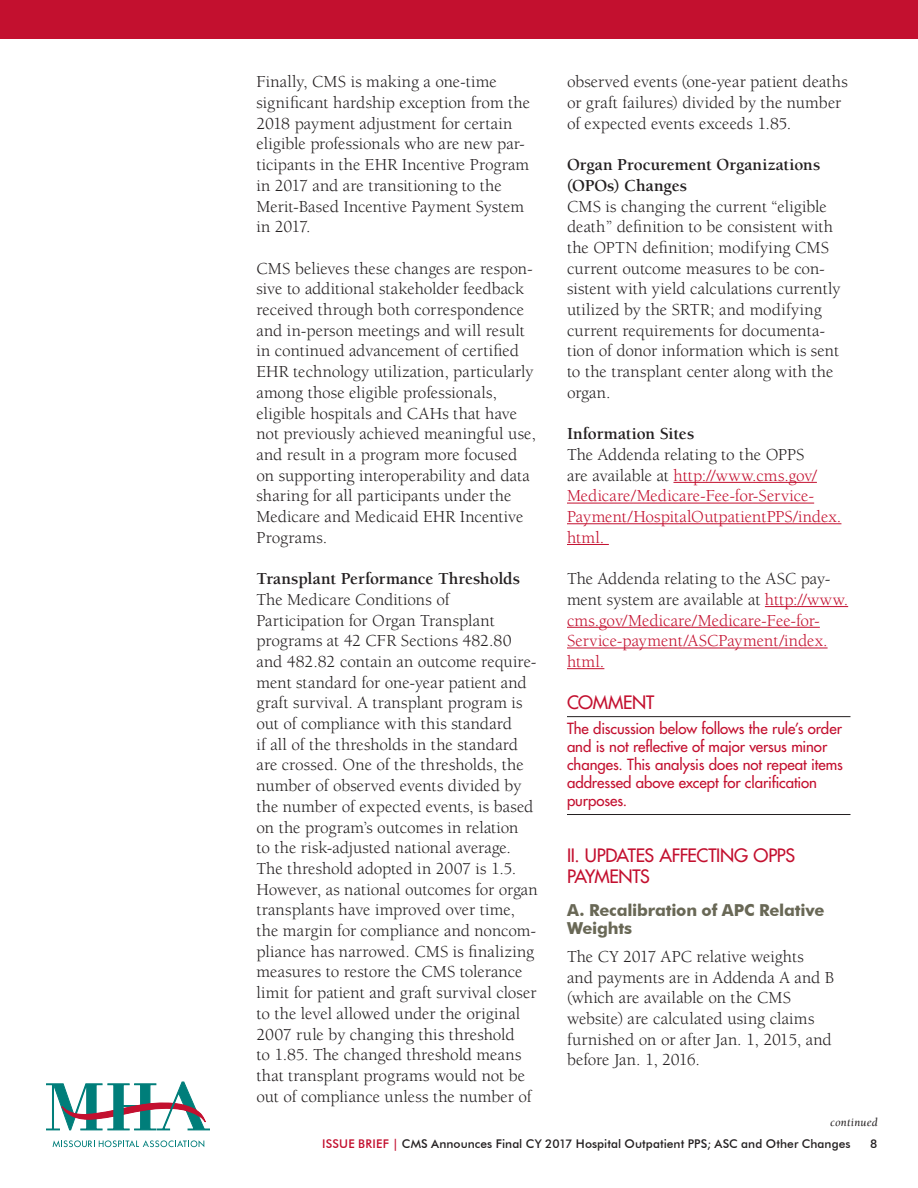
<style>
.page{position:relative;width:918px;height:1188px;background:#fff}
.page>*{position:absolute;margin:0;border:0;box-sizing:border-box;transform-origin:0 0}
.Subhead{font:18px/21.6px "Futura";letter-spacing:-.02em;color:#c3102f}
.Body{font:17.25px/20.7px "Berkeley";color:#231f20}
.Body-2{font:17.25px/20.7px "Berkeley";color:#c3102f}
.Subhead_3{font:700 17.25px/20.7px "Berkeley";letter-spacing:-.005em;color:#231f20}
.Subhead_2{font:700 16.5px/18.8px "Futura BT";letter-spacing:-.01em;color:#696856}
.Comment_Text{font:15px/18px "Futura";letter-spacing:-.005em;color:#c3102f}
.t1{font:500 12px "Futura BT";letter-spacing:.005em;color:#231f20}
.Footnote{font:italic 12px "Berkeley";letter-spacing:.015em;color:#231f20}
.s1{color:#231f20}
.s2{color:#c3102f}
</style>
<div class="page">
<svg style="left:46px;top:1082px;width:164px;height:48px"></svg>
<svg style="left:53px;top:1140px;width:151px;height:7px"></svg>
<div style="left:0;top:0;width:918px;height:39px;background:#c3102f"></div>
<hr style="left:673px;top:482px;width:144px;height:1px;background:#c3102f">
<hr style="left:567px;top:503px;width:247px;height:1px;background:#c3102f">
<hr style="left:567px;top:523px;width:274px;height:1px;background:#c3102f">
<hr style="left:567px;top:544px;width:42px;height:1px;background:#c3102f">
<hr style="left:765px;top:606px;width:83px;height:1px;background:#c3102f">
<hr style="left:567px;top:627px;width:253px;height:1px;background:#c3102f">
<hr style="left:567px;top:648px;width:261px;height:1px;background:#c3102f">
<hr style="left:567px;top:668px;width:37px;height:1px;background:#c3102f">
<hr style="left:567px;top:716px;width:283px;height:1px;background:#231f20">
<hr style="left:567px;top:814px;width:283px;height:1px;background:#231f20">
<p class="Body" style="left:256px;top:72px;width:275px">Finally, CMS is making a one-time significant hardship exception from the 2018 payment adjustment for certain eligible professionals who are new par&shy;ticipants in the EHR Incentive Program in 2017 and are transitioning to the Merit-Based Incentive Payment System in 2017.</p>
<p class="Body" style="left:256px;top:258px;width:281px">CMS believes these changes are respon&shy;sive to additional stakeholder feedback received through both correspondence and in-person meetings and will result in continued advancement of certified EHR technology utilization, particularly among those eligible professionals, eligible hospitals and CAHs that have not previously achieved meaningful use, and result in a program more focused on supporting interoperability and data sharing for all participants under the Medicare and Medicaid EHR Incentive Programs.</p>
<p class="Subhead_3" style="left:256px;top:569px;width:265px">Transplant Performance Thresholds</p>
<p class="Body" style="left:256px;top:589px;width:283px">The Medicare Conditions of Participation for Organ Transplant programs at 42 CFR Sections 482.80 and 482.82 contain an outcome require&shy;ment standard for one-year patient and graft survival. A transplant program is out of compliance with this standard<br>if all of the thresholds in the standard are crossed. One of the thresholds, the number of observed events divided by the number of expected events, is based on the program’s outcomes in relation<br>to the risk-adjusted national average.<br>The threshold adopted in 2007 is 1.5.<br>However, as national outcomes for organ transplants have improved over time, the margin for compliance and noncom&shy;pliance has narrowed. CMS is finalizing measures to restore the CMS tolerance limit for patient and graft survival closer to the level allowed under the original 2007 rule by changing this threshold<br>to 1.85. The changed threshold means that transplant programs would not be out of compliance unless the number of</p>
<p class="Body" style="left:567px;top:72px;width:282px">observed events (one-year patient deaths or graft failures) divided by the number of expected events exceeds 1.85.</p>
<p class="Subhead_3" style="left:567px;top:155px;width:255px">Organ Procurement Organizations (OPOs) Changes</p>
<p class="Body" style="left:567px;top:196px;width:275px">CMS is changing the current “eligible death” definition to be consistent with the OPTN definition; modifying CMS current outcome measures to be con&shy;sistent with yield calculations currently utilized by the SRTR; and modifying current requirements for documenta&shy;tion of donor information which is sent to the transplant center along with the organ.</p>
<p class="Subhead_3" style="left:567px;top:424px;width:129px">Information Sites</p>
<p class="Body-2" style="left:567px;top:445px;width:276px"><span class="s1">The Addenda relating to the OPPS<br>are available at</span> http://www.cms.gov/<br>Medicare/Medicare-Fee-for-Service-<br>Payment/HospitalOutpatientPPS/index. html.</p>
<p class="Body-2" style="left:567px;top:569px;width:283px"><span class="s1">The Addenda relating to the ASC pay&shy;ment system are available at</span> http://www. cms.gov/Medicare/Medicare-Fee-for-<br>Service-payment/ASCPayment/index. html.</p>
<p class="Subhead" style="left:567px;top:692px;width:89px">COMMENT</p>
<p class="Comment_Text" style="left:567px;top:720px;width:277px">The discussion below follows the rule’s order and is not reflective of major versus minor changes. This analysis does not repeat items addressed above except for clarification purposes.</p>
<p class="Subhead" style="left:567px;top:844px;width:230px">II. UPDATES AFFECTING OPPS<br>PAYMENTS</p>
<p class="Subhead_2" style="left:567px;top:900px;width:259px">A. Recalibration of APC Relative<br>Weights</p>
<p class="Body" style="left:567px;top:946px;width:269px">The CY 2017 APC relative weights and payments are in Addenda A and B (which are available on the CMS website) are calculated using claims furnished on or after Jan. 1, 2015, and before Jan. 1, 2016.</p>
<p class="Footnote" style="left:830px;top:1116px;width:49px">continued</p>
<p class="t1" style="left:322px;top:1136px;width:530px"><span class="s2">ISSUE BRIEF |</span> CMS Announces Final CY 2017 Hospital Outpatient PPS; ASC and Other Changes</p>
<p class="t1" style="left:870px;top:1136px;width:9px">8</p>
</div>
